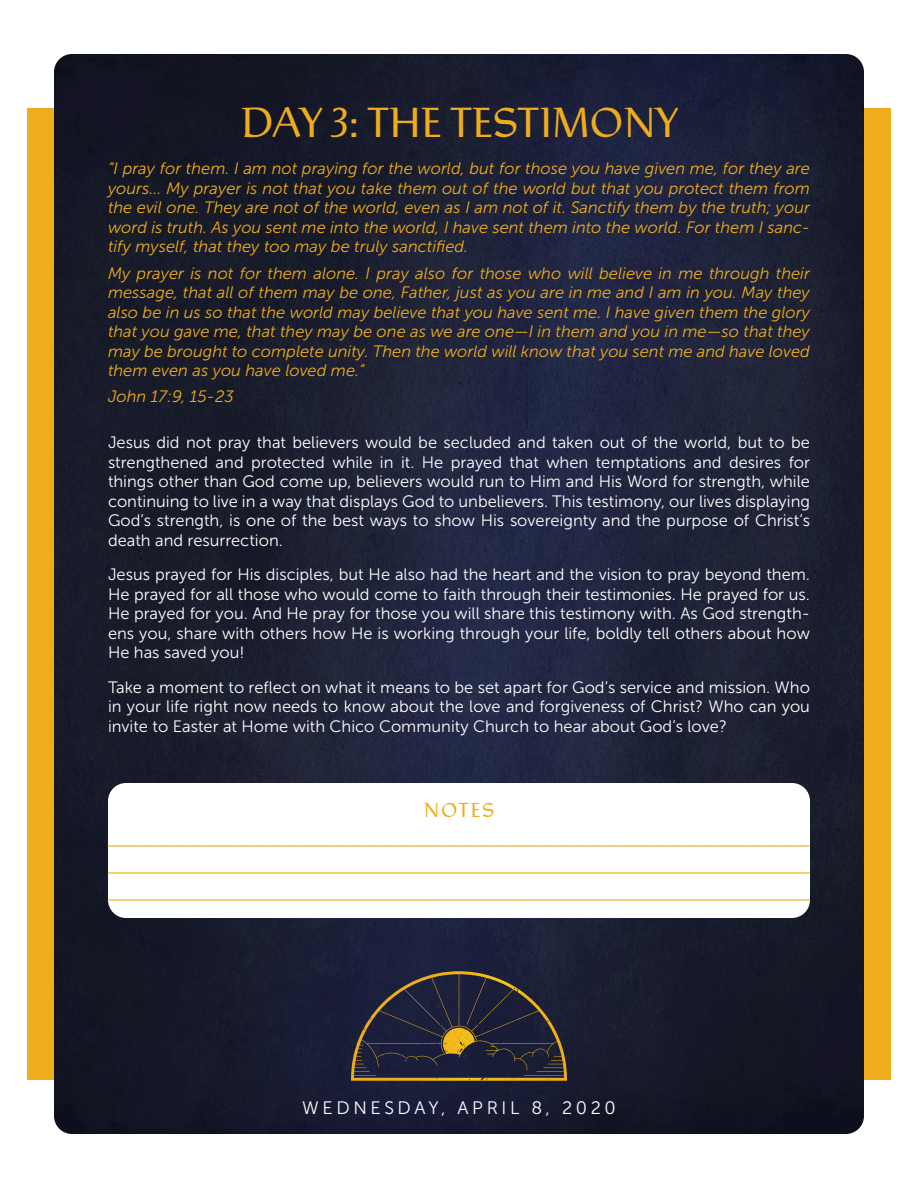
<style>
.page{position:relative;width:918px;height:1188px;background:#fff}
.page>*{position:absolute;margin:0;border:0;box-sizing:border-box;transform-origin:0 0}
.t1{font:37.5px "Rieven Uncial";letter-spacing:-.005em;color:#efac1c}
.t2{font:18px "Rieven Uncial";letter-spacing:.095em;color:#efac1c}
.devo_white{font:18px "Museo Sans 300";letter-spacing:.2em;color:#fff}
.devo_white-2{font:16.5px/19.5px "Museo Sans 300";color:#fff;text-align:justify}
.verse-easter{font:italic 16.5px/19.5px "Museo Sans 300";color:#efac1c;text-align:justify}
.s1{font-style:italic}
</style>
<div class="page">
<div style="left:27px;top:108px;width:864px;height:972px;background:#efac1c"></div>
<img style="left:54px;top:54px;width:810px;height:1080px">
<svg style="left:351px;top:971px;width:216px;height:110px"></svg>
<div style="left:108px;top:783px;width:702px;height:135px;background:#fff;border-radius:18px"></div>
<p class="t1" style="left:242px;top:96px;width:438px">DAY <span class="s1">3</span>: THE TESTIMONY</p>
<p class="verse-easter" style="left:108px;top:159px;width:704px">“I pray for them. I am not praying for the world, but for those you have given me, for they are yours... My prayer is not that you take them out of the world but that you protect them from the evil one. They are not of the world, even as I am not of it. Sanctify them by the truth; your word is truth. As you sent me into the world, I have sent them into the world. For them I sanc&shy;tify myself, that they too may be truly sanctified.</p>
<p class="verse-easter" style="left:108px;top:263px;width:704px">My prayer is not for them alone. I pray also for those who will believe in me through their message, that all of them may be one, Father, just as you are in me and I am in you. May they also be in us so that the world may believe that you have sent me. I have given them the glory that you gave me, that they may be one as we are one—I in them and you in me—so that they may be brought to complete unity. Then the world will know that you sent me and have loved them even as you have loved me.”</p>
<p class="verse-easter" style="left:108px;top:387px;width:127px">John 17:9, 15-23</p>
<p class="devo_white-2" style="left:108px;top:433px;width:704px">Jesus did not pray that believers would be secluded and taken out of the world, but to be strengthened and protected while in it. He prayed that when temptations and desires for things other than God come up, believers would run to Him and His Word for strength, while continuing to live in a way that displays God to unbelievers. This testimony, our lives displaying God’s strength, is one of the best ways to show His sovereignty and the purpose of Christ’s death and resurrection.</p>
<p class="devo_white-2" style="left:108px;top:565px;width:704px">Jesus prayed for His disciples, but He also had the heart and the vision to pray beyond them.<br>He prayed for all those who would come to faith through their testimonies. He prayed for us.<br>He prayed for you. And He pray for those you will share this testimony with. As God strength&shy;ens you, share with others how He is working through your life, boldly tell others about how He has saved you!</p>
<p class="devo_white-2" style="left:108px;top:677px;width:704px">Take a moment to reflect on what it means to be set apart for God’s service and mission. Who in your life right now needs to know about the love and forgiveness of Christ? Who can you invite to Easter at Home with Chico Community Church to hear about God’s love?</p>
<p class="t2" style="left:424px;top:797px;width:72px">NOTES</p>
<p class="t2" style="left:108px;top:824px;width:703px">____________________________________________</p>
<p class="t2" style="left:108px;top:851px;width:703px">____________________________________________</p>
<p class="t2" style="left:108px;top:878px;width:703px">____________________________________________</p>
<p class="devo_white" style="left:302px;top:1098px;width:315px">WEDNESDAY, APRIL 8, 2020</p>
</div>
